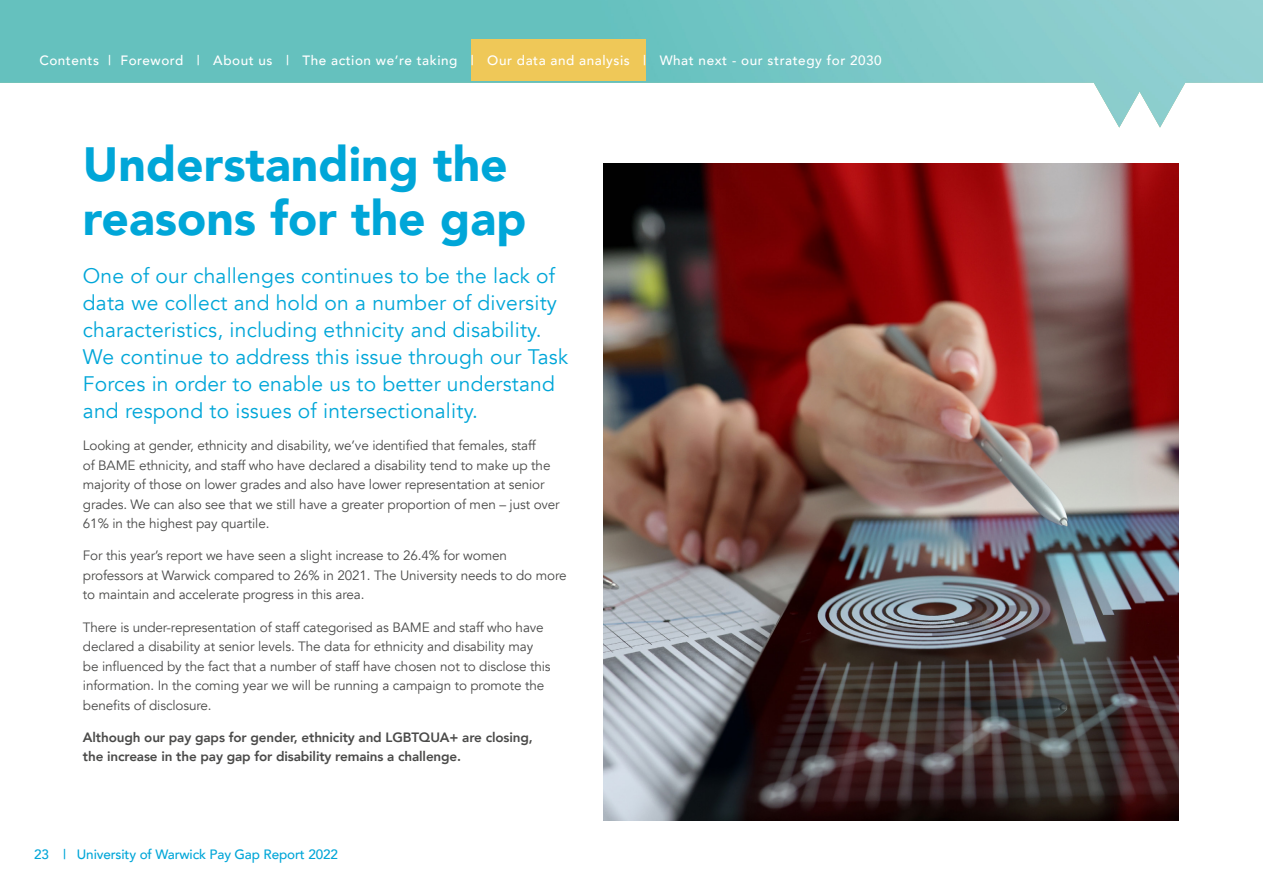
<style>
.page{position:relative;width:1263px;height:893px;background:#fff}
.page>*{position:absolute;margin:0;border:0;box-sizing:border-box;transform-origin:0 0}
.t1{font:900 48px/54px "Avenir";color:#00a6d8}
.t2{font:21px/27px "Avenir";letter-spacing:.01em;color:#00a6d8}
.t3{font:13.5px/19.5px "Avenir";letter-spacing:-.01em;color:#4a4a49}
.t4{font:800 13.5px/19.5px "Avenir";letter-spacing:-.01em;color:#4a4a49}
.t5{font:500 13.5px "Avenir";letter-spacing:.04em;color:#fff}
.t6{font:500 13.5px "Avenir";letter-spacing:-.01em;color:#00a6d8}
</style>
<div class="page">
<img style="left:0;top:0;width:1263px;height:128px">
<img style="left:604px;top:164px;width:575px;height:657px">
<div style="left:471px;top:40px;width:175px;height:41px;background:#efc858"></div>
<p class="t5" style="left:39px;top:49px;width:844px">Contents | Foreword | About us | The action we’re taking | Our data and analysis | What next - our strategy for 2030</p>
<h1 class="t1" style="left:83px;top:136px;width:445px">Understanding the reasons for the gap</h1>
<p class="t2" style="left:83px;top:263px;width:487px">One of our challenges continues to be the lack of data we collect and hold on a number of diversity characteristics, including ethnicity and disability.<br>We continue to address this issue through our Task Forces in order to enable us to better understand and respond to issues of intersectionality.</p>
<p class="t3" style="left:83px;top:436px;width:478px">Looking at gender, ethnicity and disability, we’ve identified that females, staff<br>of BAME ethnicity, and staff who have declared a disability tend to make up the majority of those on lower grades and also have lower representation at senior grades. We can also see that we still have a greater proportion of men – just over 61% in the highest pay quartile.</p>
<p class="t3" style="left:83px;top:546px;width:485px">For this year’s report we have seen a slight increase to 26.4% for women professors at Warwick compared to 26% in 2021. The University needs to do more to maintain and accelerate progress in this area.</p>
<p class="t3" style="left:83px;top:617px;width:469px">There is under-representation of staff categorised as BAME and staff who have declared a disability at senior levels. The data for ethnicity and disability may be influenced by the fact that a number of staff have chosen not to disclose this information. In the coming year we will be running a campaign to promote the benefits of disclosure.</p>
<p class="t4" style="left:83px;top:727px;width:451px">Although our pay gaps for gender, ethnicity and LGBTQUA+ are closing, the increase in the pay gap for disability remains a challenge.</p>
<p class="t6" style="left:34px;top:842px;width:305px">23 | University of Warwick Pay Gap Report 2022</p>
</div>
